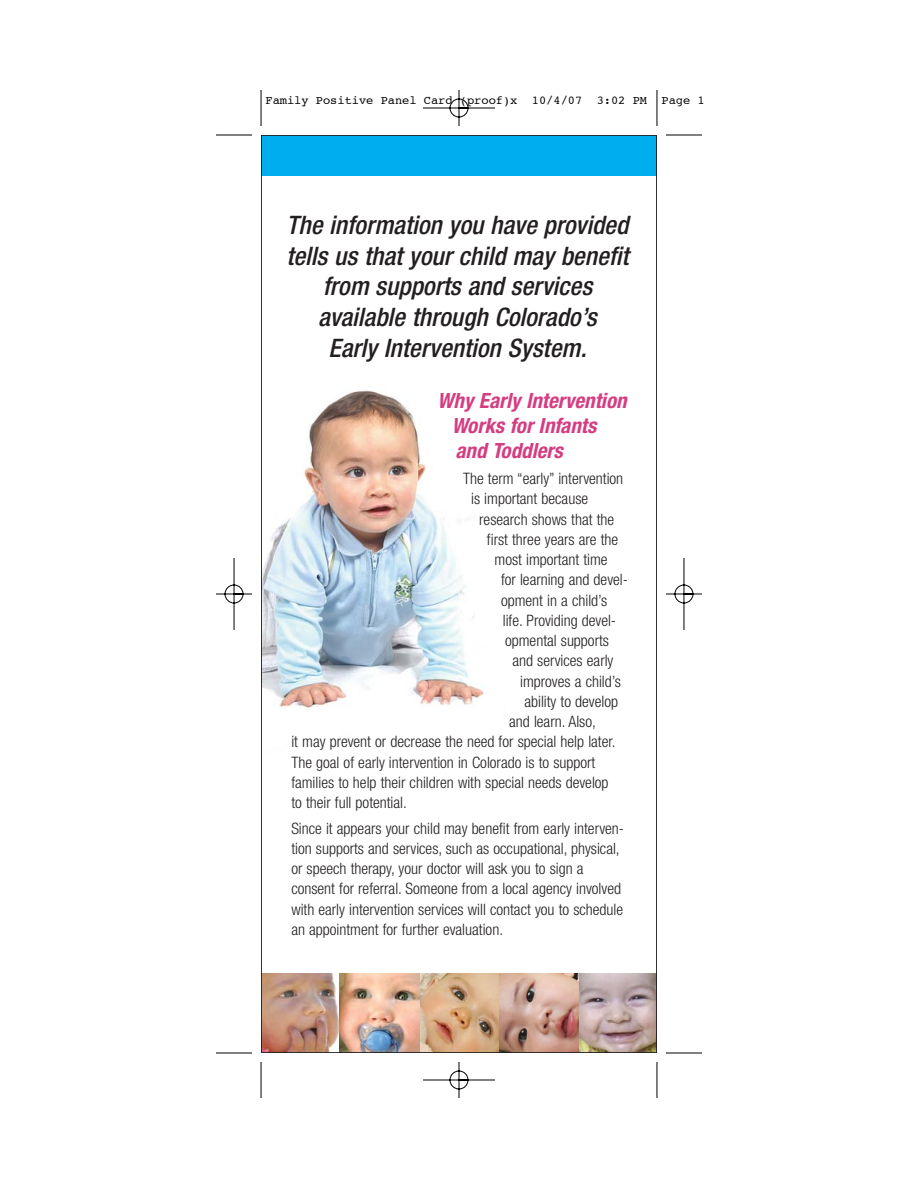
<style>
.page{position:relative;width:918px;height:1188px;background:#fff}
.page>*{position:absolute;margin:0;border:0;box-sizing:border-box;transform-origin:0 0}
.t1{font:italic 500 condensed 25.5px/30.6px "Helvetica Neue";color:#231f20;text-align:center}
.t2{font:italic 700 condensed 21px/25.2px "Helvetica Neue";color:#d53d81}
.t3{font:300 condensed 15.75px/20.2px "Helvetica Neue";color:#231f20}
.t4{font:12px "Courier";color:#000}
</style>
<div class="page">
<svg style="left:216px;top:90px;width:486px;height:1008px"></svg>
<p class="t4" style="left:266px;top:94px;width:441px">Family Positive Panel Card (proof)x 10/4/07 3:02 PM Page 1</p>
<h1 class="t1" style="left:286px;top:212px;width:348px">The information you have provided tells us that your child may benefit from supports and services available through Colorado’s<br>Early Intervention System.</h1>
<h2 class="t2" style="left:452px;top:390px;width:176px;text-indent:-14px">Why Early Intervention<br>Works for Infants and Toddlers</h2>
<p class="t3" style="left:463px;top:470px;width:162px">The term “early” intervention</p>
<p class="t3" style="left:471px;top:490px;width:119px">is important because</p>
<p class="t3" style="left:479px;top:510px;width:136px">research shows that the</p>
<p class="t3" style="left:487px;top:530px;width:133px">first three years are the</p>
<p class="t3" style="left:495px;top:551px;width:115px">most important time</p>
<p class="t3" style="left:501px;top:571px;width:128px">for learning and devel-</p>
<p class="t3" style="left:501px;top:591px;width:108px">opment in a child’s</p>
<p class="t3" style="left:503px;top:611px;width:115px">life. Providing devel-</p>
<p class="t3" style="left:505px;top:632px;width:105px">opmental supports</p>
<p class="t3" style="left:512px;top:652px;width:102px">and services early</p>
<p class="t3" style="left:520px;top:672px;width:102px">improves a child’s</p>
<p class="t3" style="left:524px;top:692px;width:95px">ability to develop</p>
<p class="t3" style="left:509px;top:713px;width:88px">and learn. Also,</p>
<p class="t3" style="left:291px;top:733px;width:326px">it may prevent or decrease the need for special help later.</p>
<p class="t3" style="left:291px;top:753px;width:306px">The goal of early intervention in Colorado is to support</p>
<p class="t3" style="left:291px;top:773px;width:319px">families to help their children with special needs develop</p>
<p class="t3" style="left:291px;top:794px;width:117px">to their full potential.</p>
<p class="t3" style="left:291px;top:819px;width:334px">Since it appears your child may benefit from early interven&shy;tion supports and services, such as occupational, physical, or speech therapy, your doctor will ask you to sign a consent for referral. Someone from a local agency involved with early intervention services will contact you to schedule an appointment for further evaluation.</p>
</div>
